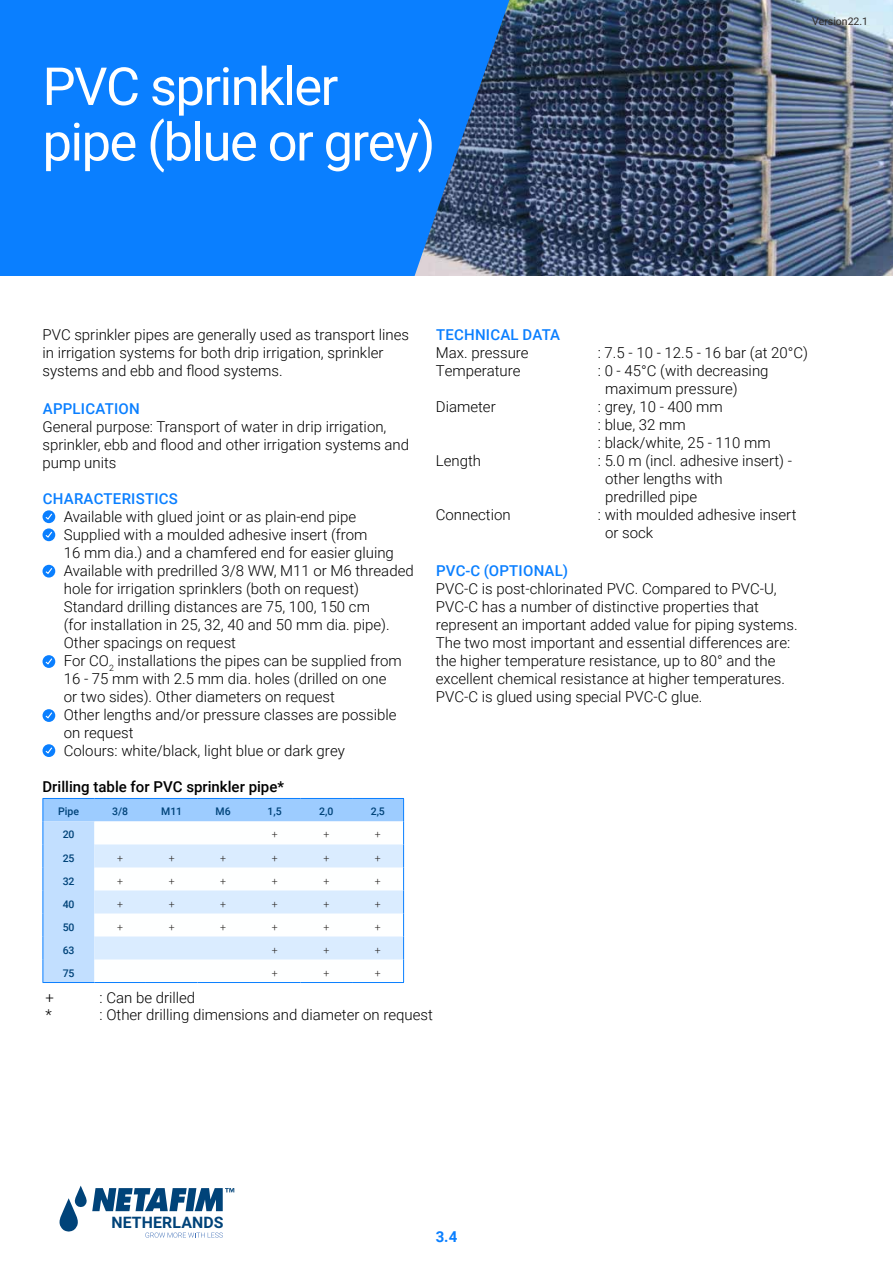
<style>
.page{position:relative;width:893px;height:1263px;background:#fff}
.page>*{position:absolute;margin:0;border:0;box-sizing:border-box;transform-origin:0 0}
.t1{font:52.5px/55.5px "Roboto";letter-spacing:-.03em;color:#fff}
.t2{font:700 15.9px "Roboto";letter-spacing:.01em;color:#004379}
.t3{font:300 15px/18px "Roboto";color:#000}
.t4{font:500 15px "Roboto";letter-spacing:.015em;color:#0a7fff}
.t5{font:500 15px "Roboto";color:#000}
.t6{font:700 15px "Roboto";color:#0a7fff}
.t7{font:500 10.5px "Roboto";color:#004379}
.t8{font:300 10.5px "Roboto";color:#2f2c29}
.t9{font:10.5px "Roboto";color:#2f2c29}
.t10{font:10.5px "Roboto";color:#000}
</style>
<div class="page">
<svg style="left:60px;top:1185px;width:174px;height:53px"></svg>
<svg style="left:43px;top:798px;width:361px;height:184px"></svg>
<hr style="left:43px;top:982px;width:51px;height:1px;background:#0a7fff">
<hr style="left:94px;top:982px;width:52px;height:1px;background:#0a7fff">
<hr style="left:146px;top:982px;width:51px;height:1px;background:#0a7fff">
<hr style="left:197px;top:982px;width:52px;height:1px;background:#0a7fff">
<hr style="left:249px;top:982px;width:52px;height:1px;background:#0a7fff">
<hr style="left:301px;top:982px;width:51px;height:1px;background:#0a7fff">
<hr style="left:352px;top:982px;width:52px;height:1px;background:#0a7fff">
<img style="left:509px;top:0;width:383px;height:276px">
<svg style="left:0;top:0;width:509px;height:276px;background:#107bf2"></svg>
<svg style="left:43px;top:744px;width:12px;height:13px"></svg>
<svg style="left:44px;top:746px;width:9px;height:8px"></svg>
<svg style="left:43px;top:709px;width:12px;height:13px"></svg>
<svg style="left:44px;top:711px;width:9px;height:8px"></svg>
<svg style="left:43px;top:655px;width:12px;height:13px"></svg>
<svg style="left:44px;top:657px;width:9px;height:8px"></svg>
<div style="left:43px;top:565px;width:12px;height:12px;background:#0a7fff;border-radius:50%"></div>
<svg style="left:45px;top:568px;width:8px;height:6px"></svg>
<svg style="left:43px;top:528px;width:12px;height:13px"></svg>
<svg style="left:44px;top:530px;width:9px;height:9px"></svg>
<svg style="left:43px;top:510px;width:12px;height:13px"></svg>
<svg style="left:44px;top:512px;width:9px;height:9px"></svg>
<svg style="left:892px;top:0;width:1px;height:276px"></svg>
<h1 class="t1" style="left:65px;top:57px;width:396px">Elektrolasfittingen<br>ELGEF+</h1>
<h1 class="t1" style="left:43px;top:57px;width:394px">PVC sprinkler pipe (blue or grey)</h1>
<p class="t9" style="left:812px;top:14px;width:58px">Version22.1</p>
<p class="t10" style="left:850px;top:14px;width:22px">22.1</p>
<p class="t3" style="left:43px;top:325px;width:368px">PVC sprinkler pipes are generally used as transport lines in irrigation systems for both drip irrigation, sprinkler systems and ebb and flood systems.</p>
<p class="t4" style="left:43px;top:398px;width:98px">APPLICATION</p>
<p class="t3" style="left:43px;top:417px;width:368px">General purpose: Transport of water in drip irrigation, sprinkler, ebb and flood and other irrigation systems and pump units</p>
<p class="t4" style="left:43px;top:488px;width:137px">CHARACTERISTICS</p>
<p class="t3" style="left:64px;top:507px;width:351px">Available with glued joint or as plain-end pipe Supplied with a moulded adhesive insert (from<br>16 mm dia.) and a chamfered end for easier gluing Available with predrilled 3/8 WW, M11 or M6 threaded hole for irrigation sprinklers (both on request)<br>Standard drilling distances are 75, 100, 150 cm<br>(for installation in 25, 32, 40 and 50 mm dia. pipe).<br>Other spacings on request<br>For CO<sub>2</sub> installations the pipes can be supplied from 16 - 75 mm with 2.5 mm dia. holes (drilled on one<br>or two sides). Other diameters on request<br>Other lengths and/or pressure classes are possible on request<br>Colours: white/black, light blue or dark grey</p>
<p class="t5" style="left:43px;top:776px;width:243px">Drilling table for PVC sprinkler pipe*</p>
<p class="t7" style="left:58px;top:804px;width:22px">Pipe</p>
<p class="t7" style="left:112px;top:804px;width:18px">3/8</p>
<p class="t7" style="left:161px;top:804px;width:23px">M11</p>
<p class="t7" style="left:216px;top:804px;width:17px">M6</p>
<p class="t7" style="left:268px;top:804px;width:16px">1,5</p>
<p class="t7" style="left:319px;top:804px;width:16px">2,0</p>
<p class="t7" style="left:371px;top:804px;width:16px">2,5</p>
<p class="t7" style="left:63px;top:827px;width:13px">20</p>
<p class="t8" style="left:272px;top:827px;width:7px">+</p>
<p class="t8" style="left:323px;top:827px;width:7px">+</p>
<p class="t8" style="left:375px;top:827px;width:7px">+</p>
<p class="t7" style="left:63px;top:850px;width:13px">25</p>
<p class="t8" style="left:117px;top:850px;width:7px">+</p>
<p class="t8" style="left:169px;top:850px;width:7px">+</p>
<p class="t8" style="left:220px;top:850px;width:7px">+</p>
<p class="t8" style="left:272px;top:850px;width:7px">+</p>
<p class="t8" style="left:323px;top:850px;width:7px">+</p>
<p class="t8" style="left:375px;top:850px;width:7px">+</p>
<p class="t7" style="left:63px;top:873px;width:13px">32</p>
<p class="t8" style="left:117px;top:873px;width:7px">+</p>
<p class="t8" style="left:169px;top:873px;width:7px">+</p>
<p class="t8" style="left:220px;top:873px;width:7px">+</p>
<p class="t8" style="left:272px;top:873px;width:7px">+</p>
<p class="t8" style="left:323px;top:873px;width:7px">+</p>
<p class="t8" style="left:375px;top:873px;width:7px">+</p>
<p class="t7" style="left:63px;top:896px;width:13px">40</p>
<p class="t8" style="left:117px;top:896px;width:7px">+</p>
<p class="t8" style="left:169px;top:896px;width:7px">+</p>
<p class="t8" style="left:220px;top:896px;width:7px">+</p>
<p class="t8" style="left:272px;top:896px;width:7px">+</p>
<p class="t8" style="left:323px;top:896px;width:7px">+</p>
<p class="t8" style="left:375px;top:896px;width:7px">+</p>
<p class="t7" style="left:63px;top:919px;width:13px">50</p>
<p class="t8" style="left:117px;top:919px;width:7px">+</p>
<p class="t8" style="left:169px;top:919px;width:7px">+</p>
<p class="t8" style="left:220px;top:919px;width:7px">+</p>
<p class="t8" style="left:272px;top:919px;width:7px">+</p>
<p class="t8" style="left:323px;top:919px;width:7px">+</p>
<p class="t8" style="left:375px;top:919px;width:7px">+</p>
<p class="t7" style="left:63px;top:942px;width:13px">63</p>
<p class="t8" style="left:272px;top:942px;width:7px">+</p>
<p class="t8" style="left:323px;top:942px;width:7px">+</p>
<p class="t8" style="left:375px;top:942px;width:7px">+</p>
<p class="t7" style="left:63px;top:965px;width:13px">75</p>
<p class="t8" style="left:272px;top:965px;width:7px">+</p>
<p class="t8" style="left:323px;top:965px;width:7px">+</p>
<p class="t8" style="left:375px;top:965px;width:7px">+</p>
<p class="t4" style="left:436px;top:324px;width:126px">TECHNICAL DATA</p>
<p class="t3" style="left:436px;top:343px;width:94px">Max. pressure</p>
<p class="t3" style="left:598px;top:343px;width:212px">: 7.5 - 10 - 12.5 - 16 bar (at 20°C)</p>
<p class="t3" style="left:436px;top:361px;width:86px">Temperature</p>
<p class="t3" style="left:605px;top:361px;width:165px;text-indent:-7px">: 0 - 45°C (with decreasing maximum pressure)</p>
<p class="t3" style="left:436px;top:397px;width:61px">Diameter</p>
<p class="t3" style="left:598px;top:397px;width:174px">: grey, 10 - 400 mm<br>: blue, 32 mm<br>: black/white, 25 - 110 mm</p>
<p class="t3" style="left:436px;top:451px;width:47px">Length</p>
<p class="t3" style="left:605px;top:451px;width:188px;text-indent:-7px">: 5.0 m (incl. adhesive insert) - other lengths with<br>predrilled pipe</p>
<p class="t3" style="left:436px;top:505px;width:76px">Connection</p>
<p class="t3" style="left:605px;top:505px;width:193px;text-indent:-7px">: with moulded adhesive insert or sock</p>
<p class="t4" style="left:436px;top:560px;width:133px">PVC-C (OPTIONAL)</p>
<p class="t3" style="left:436px;top:579px;width:363px">PVC-C is post-chlorinated PVC. Compared to PVC-U, PVC-C has a number of distinctive properties that represent an important added value for piping systems.<br>The two most important and essential differences are: the higher temperature resistance, up to 80° and the excellent chemical resistance at higher temperatures.<br>PVC-C is glued using special PVC-C glue.</p>
<p class="t3" style="left:46px;top:987px;width:10px">+</p>
<p class="t3" style="left:100px;top:987px;width:97px">: Can be drilled</p>
<p class="t3" style="left:46px;top:1005px;width:8px">*</p>
<p class="t3" style="left:100px;top:1005px;width:335px">: Other drilling dimensions and diameter on request</p>
<p class="t2" style="left:111px;top:1212px;width:114px">NETHERLANDS</p>
<p class="t6" style="left:436px;top:1226px;width:23px">3.4</p>
</div>
